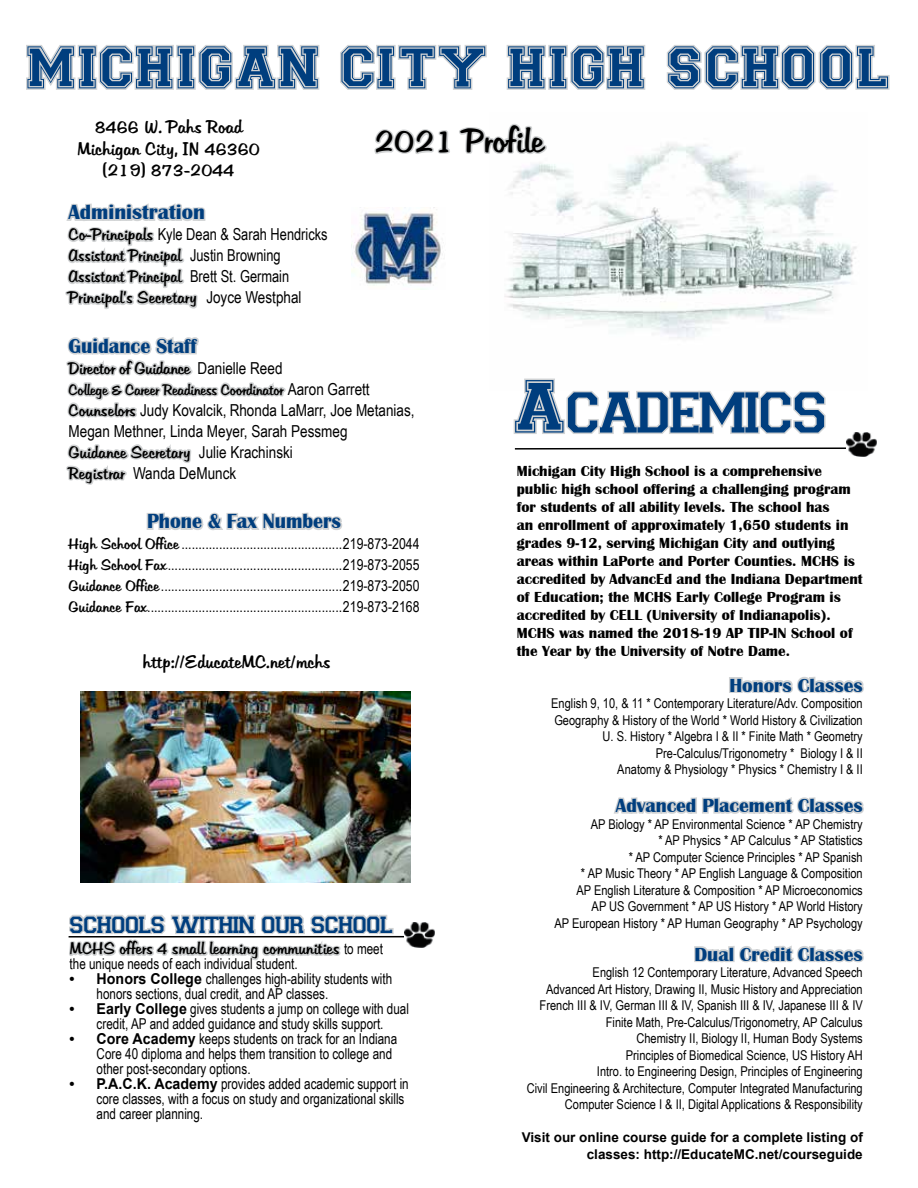
<style>
.page{position:relative;width:918px;height:1188px;background:#fff}
.page>*{position:absolute;margin:0;border:0;box-sizing:border-box;transform-origin:0 0}
.t1{font:64.5px "Varsity";color:#003e7e}
.t2{font:60px "Varsity";letter-spacing:.025em;color:#003e7e}
.t3{font:33px "Tabitha";color:#000}
.t4{font:26.25px "Varsity";color:#003e7e}
.t5{font:700 21px "Britannic";color:#003e7e;scale:.95 1}
.t6{font:700 21px "Britannic";color:#003e7e}
.t7{font:700 19.5px "Britannic";color:#003e7e}
.t8{font:18px/21.6px "Tabitha";color:#000;text-align:center}
.t9{font:16.5px/21px "Arial Narrow";color:#000}
.t10{font:16.5px/21px "Tabitha";color:#000;scale:.95 1}
.t11{font:16.5px "Tabitha";color:#000}
.t12{font:16.5px "Arial Narrow";color:#000;scale:.95 1}
.t13{font:16.5px "Tabitha";letter-spacing:-.02em;color:#000}
.t14{font:15px/15px "Arial Narrow";color:#000;scale:.95 1}
.t15{font:700 15px/18px "Britannic";color:#000}
.t16{font:15px "Tabitha";color:#000}
.t17{font:15px "Arial Narrow";color:#000}
.t18{font:15px "Tabitha";letter-spacing:-.02em;color:#000}
.t19{font:13.5px/16.5px "Arial Narrow";color:#000;text-align:right}
.t20{font:700 13.5px/16.5px "Arial";color:#000;text-align:right}
.s1{font-family:"Tabitha"}
.s2{font-family:"Arial Narrow"}
.s3{font-family:"Arial Narrow";font-size:16.5px}
.s4{font-size:75px}
.s5{font-family:"Arial Narrow";font-size:15px}
.s6{font-family:"Arial";font-weight:700}
</style>
<div class="page">
<svg style="left:729px;top:676px;width:135px;height:18px"></svg>
<svg style="left:614px;top:797px;width:250px;height:17px"></svg>
<svg style="left:694px;top:945px;width:170px;height:18px"></svg>
<img style="left:81px;top:691px;width:329px;height:191px">
<svg style="left:68px;top:914px;width:327px;height:47px"></svg>
<hr style="left:69px;top:936px;width:356px;height:2px;background:#000">
<svg style="left:26px;top:45px;width:864px;height:485px"></svg>
<img style="left:405px;top:922px;width:30px;height:25px">
<img style="left:351px;top:207px;width:95px;height:82px">
<h2 class="t2" style="left:27px;top:30px;width:865px">MICHIGAN CITY HIGH SCHOOL</h2>
<h3 class="t3" style="left:374px;top:119px;width:171px">2021 Profile</h3>
<h3 class="t8" style="left:77px;top:116px;width:184px">8466 W. Pahs Road<br>Michigan City, IN 46360 (219) 873-2044</h3>
<h3 class="t6" style="left:69px;top:201px;width:138px">Administration</h3>
<p class="t12" style="left:69px;top:222px;width:274px"><span class="s1">Co-Principals</span> Kyle Dean &amp; Sarah Hendricks</p>
<p class="t10" style="left:69px;top:245px;width:247px">Assistant Principal <span class="s2">Justin Browning<br></span>Assistant Principal <span class="s2">Brett St. Germain<br></span>Principal’s Secretary <span class="s2">Joyce Westphal</span></p>
<h3 class="t5" style="left:69px;top:334px;width:137px">Guidance Staff</h3>
<p class="t13" style="left:69px;top:357px;width:215px">Director of Guidance <span class="s2">Danielle Reed</span></p>
<p class="t18" style="left:69px;top:380px;width:303px">College &amp; Career Readiness Coordinator <span class="s3">Aaron Garrett</span></p>
<p class="t9" style="left:69px;top:399px;width:348px"><span class="s1">Counselors</span> Judy Kovalcik, Rhonda LaMarr, Joe Metanias,<br>Megan Methner, Linda Meyer, Sarah Pessmeg</p>
<p class="t11" style="left:69px;top:441px;width:226px">Guidance Secretary <span class="s2">Julie Krachinski</span></p>
<p class="t9" style="left:69px;top:462px;width:169px"><span class="s1">Registrar</span> Wanda DeMunck</p>
<h3 class="t5" style="left:147px;top:510px;width:206px">Phone &amp; Fax Numbers</h3>
<p class="t16" style="left:69px;top:534px;width:112px">High School Office</p>
<p class="t17" style="left:343px;top:533px;width:78px">219-873-2044</p>
<p class="t16" style="left:69px;top:555px;width:100px">High School Fax</p>
<p class="t17" style="left:343px;top:554px;width:78px">219-873-2055</p>
<p class="t16" style="left:69px;top:576px;width:92px">Guidance Office</p>
<p class="t17" style="left:343px;top:575px;width:78px">219-873-2050</p>
<p class="t16" style="left:69px;top:597px;width:80px">Guidance Fax</p>
<p class="t17" style="left:343px;top:596px;width:78px">219-873-2168</p>
<h1 class="t1" style="left:514px;top:370px;width:314px"><span class="s4">A</span>cademics</h1>
<p class="t15" style="left:517px;top:462px;width:348px">Michigan City High School is a comprehensive public high school offering a challenging program for students of all ability levels. The school has<br>an enrollment of approximately 1,650 students in grades 9-12, serving Michigan City and outlying areas within LaPorte and Porter Counties. MCHS is accredited by AdvancEd and the Indiana Department of Education; the MCHS Early College Program is accredited by CELL (University of Indianapolis).<br>MCHS was named the 2018-19 AP TIP-IN School of the Year by the University of Notre Dame.</p>
<h3 class="t7" style="left:729px;top:674px;width:135px">Honors Classes</h3>
<p class="t19" style="left:551px;top:695px;width:313px">English 9, 10, &amp; 11 * Contemporary Literature/Adv. Composition Geography &amp; History of the World * World History &amp; Civilization U. S. History * Algebra I &amp; II * Finite Math * Geometry Pre-Calculus/Trigonometry * Biology I &amp; II<br>Anatomy &amp; Physiology * Physics * Chemistry I &amp; II</p>
<h3 class="t7" style="left:616px;top:795px;width:249px">Advanced Placement Classes</h3>
<p class="t19" style="left:554px;top:815px;width:310px">AP Biology * AP Environmental Science * AP Chemistry<br>* AP Physics * AP Calculus * AP Statistics<br>* AP Computer Science Principles * AP Spanish<br>* AP Music Theory * AP English Language &amp; Composition<br>AP English Literature &amp; Composition * AP Microeconomics<br>AP US Government * AP US History * AP World History<br>AP European History * AP Human Geography * AP Psychology</p>
<h3 class="t7" style="left:695px;top:943px;width:170px">Dual Credit Classes</h3>
<p class="t19" style="left:527px;top:964px;width:337px">English 12 Contemporary Literature, Advanced Speech<br>Advanced Art History, Drawing II, Music History and Appreciation French III &amp; IV, German III &amp; IV, Spanish III &amp; IV, Japanese III &amp; IV Finite Math, Pre-Calculus/Trigonometry, AP Calculus<br>Chemistry II, Biology II, Human Body Systems<br>Principles of Biomedical Science, US History AH<br>Intro. to Engineering Design, Principles of Engineering<br>Civil Engineering &amp; Architecture, Computer Integrated Manufacturing Computer Science I &amp; II, Digital Applications &amp; Responsibility</p>
<p class="t20" style="left:522px;top:1129px;width:343px">Visit our online course guide for a complete listing of classes: http://EducateMC.net/courseguide</p>
<h3 class="t8" style="left:143px;top:651px;width:189px">http://EducateMC.net/mchs</h3>
<h3 class="t4" style="left:70px;top:907px;width:324px">schools within our school</h3>
<p class="t11" style="left:70px;top:938px;width:315px">MCHS offers 4 small learning communities <span class="s5">to meet</span></p>
<p class="t14" style="left:70px;top:956px;width:242px">the unique needs of each individual student.</p>
<p class="t14" style="left:97px;top:971px;width:313px;text-indent:-27px"><span class="s6">• Honors College</span> challenges high-ability students with honors sections, dual credit, and AP classes.</p>
<p class="t14" style="left:70px;top:1001px;width:359px;text-align:center"><span class="s6">• Early College</span> gives students a jump on college with dual credit, AP and added guidance and study skills support.</p>
<p class="t14" style="left:97px;top:1031px;width:318px;text-indent:-27px"><span class="s6">• Core Academy</span> keeps students on track for an Indiana<br>Core 40 diploma and helps them transition to college and other post-secondary options.</p>
<p class="t14" style="left:97px;top:1076px;width:330px;text-indent:-27px"><span class="s6">• P.A.C.K. Academy</span> provides added academic support in core classes, with a focus on study and organizational skills and career planning.</p>
</div>
